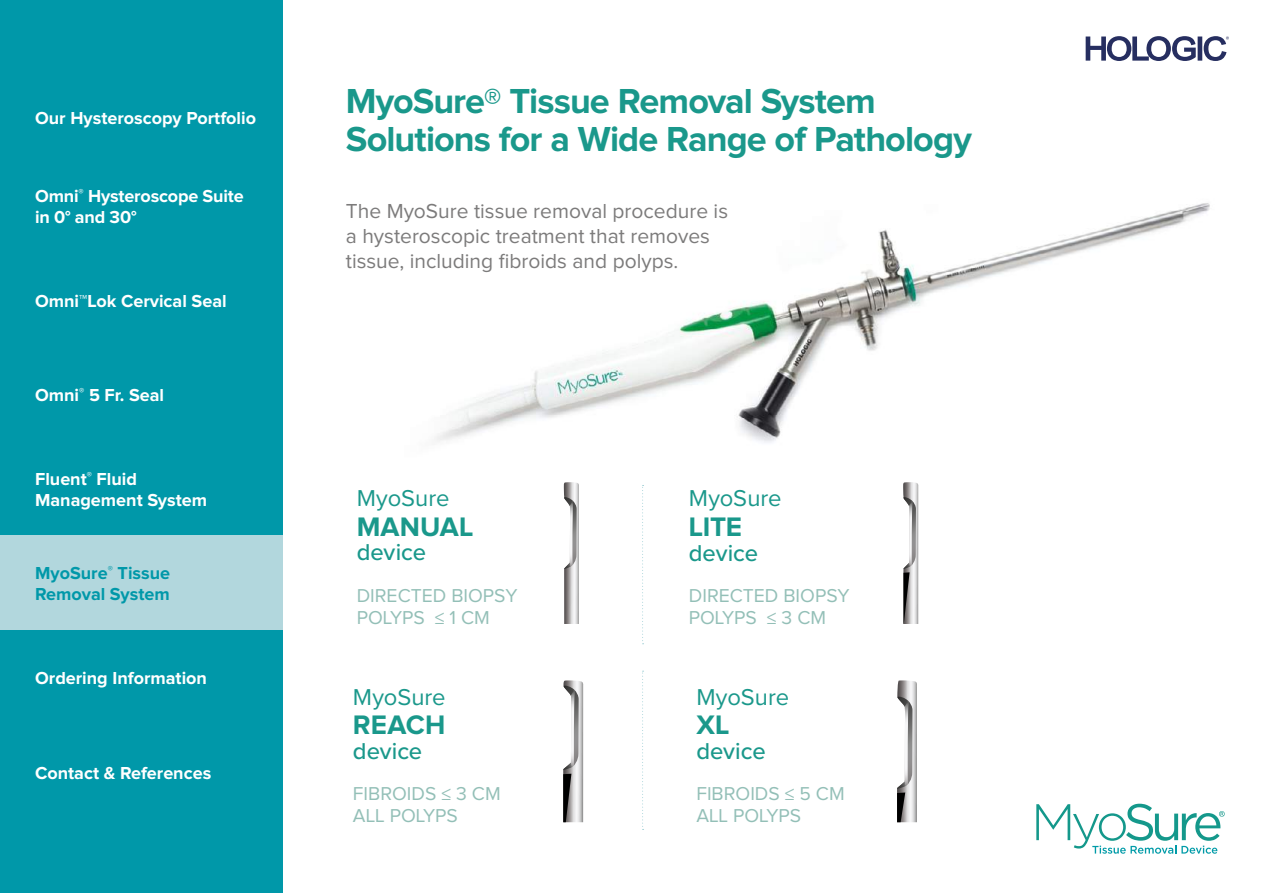
<style>
.page{position:relative;width:1263px;height:893px;background:#fff}
.page>*{position:absolute;margin:0;border:0;box-sizing:border-box;transform-origin:0 0}
.t1{font:700 36px/37.5px "Proxima Nova";letter-spacing:-.025em;color:#1a988b}
.t2{font:700 27.75px "Proxima Nova";letter-spacing:.005em;color:#1a988b}
.t3{font:23.85px "Proxima Nova";color:#1a988b}
.t4{font:500 23.85px "Proxima Nova";color:#1a988b}
.t5{font:21px/25.2px "Proxima Nova";color:#7c7b7b}
.t6{font:19.35px/21.3px "Proxima Nova";color:#93bfb7}
.t7{font:700 18px/21.6px "Proxima Nova";color:#fff}
.t8{font:700 18px/21.6px "Proxima Nova";color:#0098a9}
</style>
<div class="page">
<svg style="left:564px;top:482px;width:15px;height:142px"></svg>
<svg style="left:903px;top:482px;width:15px;height:142px"></svg>
<svg style="left:563px;top:680px;width:20px;height:142px"></svg>
<svg style="left:897px;top:680px;width:20px;height:142px"></svg>
<svg style="left:642px;top:485px;width:2px;height:159px"></svg>
<svg style="left:642px;top:671px;width:2px;height:159px"></svg>
<svg style="left:1036px;top:804px;width:189px;height:50px"></svg>
<img style="left:434px;top:203px;width:776px;height:240px">
<div style="left:0;top:0;width:283px;height:893px;background:#0098a9"></div>
<div style="left:0;top:535px;width:283px;height:94px;background:#b2d7dd"></div>
<svg style="left:1086px;top:36px;width:143px;height:25px"></svg>
<p class="t7" style="left:35px;top:108px;width:222px">Our Hysteroscopy Portfolio</p>
<p class="t7" style="left:35px;top:186px;width:210px">Omni<sup>®</sup> Hysteroscope Suite in 0° and 30°</p>
<p class="t7" style="left:35px;top:291px;width:193px">Omni™Lok Cervical Seal</p>
<p class="t7" style="left:35px;top:385px;width:131px">Omni<sup>®</sup> 5 Fr. Seal</p>
<p class="t7" style="left:35px;top:468px;width:174px">Fluent<sup>®</sup> Fluid<br>Management System</p>
<p class="t8" style="left:35px;top:563px;width:137px">MyoSure<sup>®</sup> Tissue<br>Removal System</p>
<p class="t7" style="left:35px;top:668px;width:173px">Ordering Information</p>
<p class="t7" style="left:35px;top:763px;width:178px">Contact &amp; References</p>
<h1 class="t1" style="left:346px;top:84px;width:628px">MyoSure® Tissue Removal System<br>Solutions for a Wide Range of Pathology</h1>
<p class="t5" style="left:346px;top:199px;width:384px">The MyoSure tissue removal procedure is a hysteroscopic treatment that removes tissue, including fibroids and polyps.</p>
<h3 class="t3" style="left:357px;top:488px;width:94px">MyoSure</h3>
<h2 class="t2" style="left:357px;top:514px;width:118px">MANUAL</h2>
<h3 class="t4" style="left:357px;top:535px;width:71px">device</h3>
<h3 class="t3" style="left:689px;top:487px;width:94px">MyoSure</h3>
<h2 class="t2" style="left:689px;top:514px;width:55px">LITE</h2>
<h3 class="t4" style="left:689px;top:535px;width:71px">device</h3>
<p class="t6" style="left:357px;top:586px;width:162px">DIRECTED BIOPSY<br>POLYPS ≤ 1 CM</p>
<p class="t6" style="left:689px;top:586px;width:162px">DIRECTED BIOPSY<br>POLYPS ≤ 3 CM</p>
<h3 class="t3" style="left:353px;top:686px;width:94px">MyoSure</h3>
<h2 class="t2" style="left:353px;top:712px;width:94px">REACH</h2>
<h3 class="t4" style="left:353px;top:733px;width:71px">device</h3>
<h3 class="t3" style="left:696px;top:686px;width:94px">MyoSure</h3>
<h2 class="t2" style="left:696px;top:712px;width:35px">XL</h2>
<h3 class="t4" style="left:696px;top:733px;width:71px">device</h3>
<p class="t6" style="left:353px;top:784px;width:149px">FIBROIDS ≤ 3 CM<br>ALL POLYPS</p>
<p class="t6" style="left:696px;top:784px;width:150px">FIBROIDS ≤ 5 CM<br>ALL POLYPS</p>
</div>
